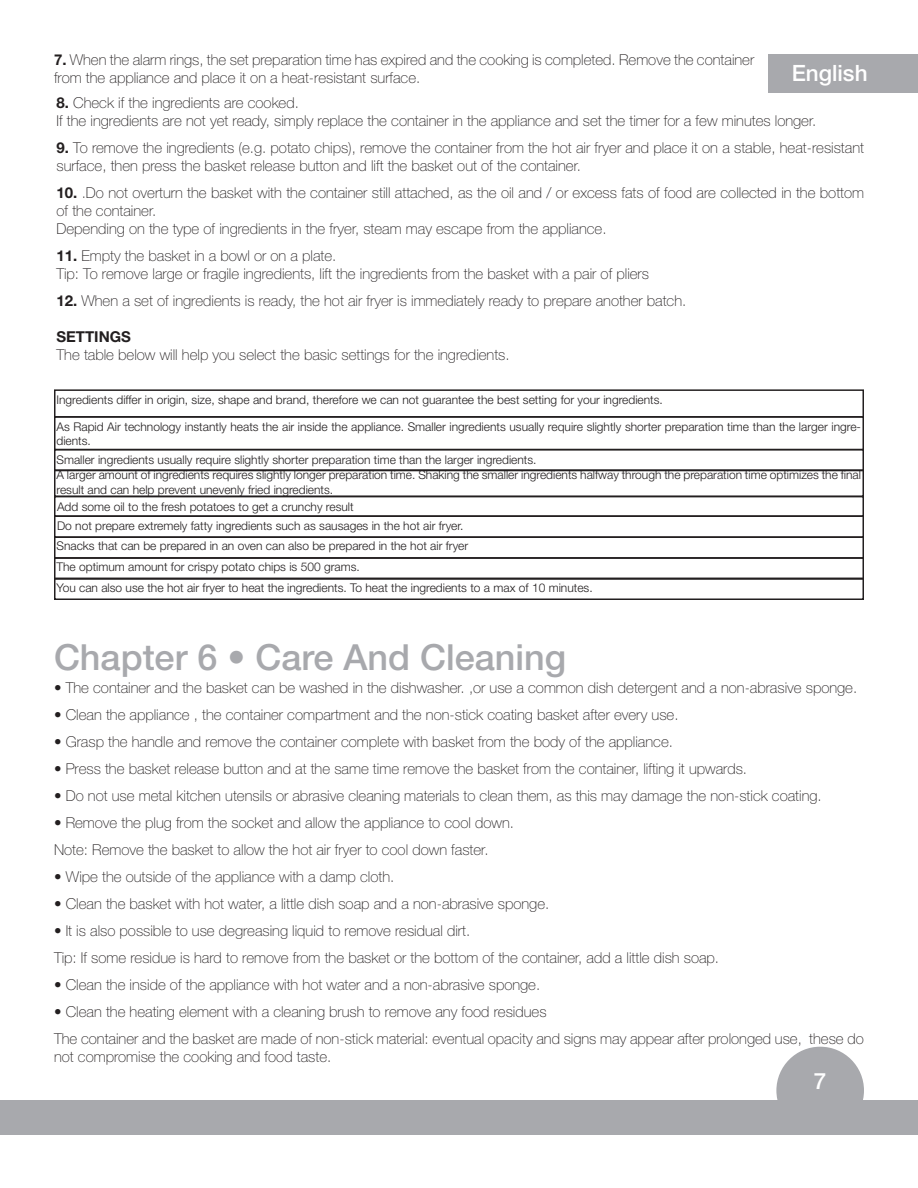
<style>
.page{position:relative;width:918px;height:1188px;background:#fff}
.page>*{position:absolute;margin:0;border:0;box-sizing:border-box;transform-origin:0 0}
.Paragraph_Style_1{font:500 36px "Helvetica Neue LT Std";color:#a8a9ad}
.t1{font:500 22.5px "Helvetica Neue LT Std";color:#fff}
.t2{font:100 15px/18px "Helvetica Neue LT Std";color:#231f20}
.t3{font:700 15px "Helvetica Neue LT Std";color:#231f20}
.Paragraph_Style_4{font:300 12px/14.4px "Helvetica Neue LT Std";color:#231f20}
.s1{font-weight:700}
.s2{font-style:inherit}
</style>
<div class="page">
<div style="left:0;top:1100px;width:918px;height:34px;background:#a8a9ad"></div>
<div style="left:768px;top:54px;width:150px;height:38px;background:#a8a9ad"></div>
<div style="left:776px;top:1047px;width:88px;height:87px;background:#a8a9ad;border-radius:50%"></div>
<div style="left:54px;top:389px;width:810px;height:29px;border:2px solid #231f20"></div>
<div style="left:54px;top:416px;width:810px;height:34px;border:2px solid #231f20"></div>
<div style="left:54px;top:449px;width:810px;height:22px;border:2px solid #231f20"></div>
<div style="left:54px;top:515px;width:810px;height:23px;border:2px solid #231f20"></div>
<div style="left:54px;top:536px;width:810px;height:23px;border:2px solid #231f20"></div>
<div style="left:54px;top:557px;width:810px;height:23px;border:2px solid #231f20"></div>
<div style="left:54px;top:578px;width:810px;height:22px;border:2px solid #231f20"></div>
<div style="left:54px;top:469px;width:810px;height:28px;border:2px solid #231f20"></div>
<p class="t2" style="left:54px;top:50px;width:702px"><span class="s1">7.</span> When the alarm rings, the set preparation time has expired and the cooking is completed. Remove the container from the appliance and place it on a heat-resistant surface.</p>
<p class="t1" style="left:792px;top:59px;width:77px">English</p>
<p class="t2" style="left:57px;top:94px;width:244px"><span class="s1">8.</span> Check if the ingredients are cooked.</p>
<p class="t2" style="left:57px;top:112px;width:761px">If the ingredients are not yet ready, simply replace the container in the appliance and set the timer for a few minutes longer.</p>
<p class="t2" style="left:57px;top:139px;width:809px"><span class="s1">9.</span> To remove the ingredients (e.g. potato chips), remove the container from the hot air fryer and place it on a stable, heat-resistant surface, then press the basket release button and lift the basket out of the container.</p>
<p class="t2" style="left:57px;top:184px;width:809px"><span class="s1">10.</span> .Do not overturn the basket with the container still attached, as the oil and / or excess fats of food are collected in the bottom of the container.</p>
<p class="t2" style="left:57px;top:220px;width:552px">Depending on the type of ingredients in the fryer, steam may escape from the appliance.</p>
<p class="t2" style="left:57px;top:247px;width:281px"><span class="s1">11.</span> Empty the basket in a bowl or on a plate.</p>
<p class="t2" style="left:57px;top:265px;width:594px">Tip: To remove large or fragile ingredients, lift the ingredients from the basket with a pair of pliers</p>
<p class="t2" style="left:57px;top:292px;width:631px"><span class="s1">12.</span> When a set of ingredients is ready, the hot air fryer is immediately ready to prepare another batch.</p>
<p class="t3" style="left:57px;top:327px;width:76px">SETTINGS</p>
<p class="t2" style="left:57px;top:346px;width:455px">The table below will help you select the basic settings for the ingredients.</p>
<p class="Paragraph_Style_4" style="left:57px;top:392px;width:608px">Ingredients differ in origin, size, shape and brand, therefore we can not guarantee the best setting for your ingredients.</p>
<p class="Paragraph_Style_4" style="left:57px;top:419px;width:806px">As Rapid Air technology instantly heats the air inside the appliance. Smaller ingredients usually require slightly shorter preparation time than the larger ingre&shy;dients.</p>
<p class="Paragraph_Style_4" style="left:57px;top:452px;width:482px">Smaller ingredients usually require slightly shorter preparation time than the larger ingredients.</p>
<p class="Paragraph_Style_4" style="left:57px;top:500px;width:298px">Add some oil to the fresh potatoes to get a crunchy result</p>
<p class="Paragraph_Style_4" style="left:57px;top:518px;width:408px">Do not prepare extremely fatty ingredients such as sausages in the hot air fryer.</p>
<p class="Paragraph_Style_4" style="left:57px;top:539px;width:413px">Snacks that can be prepared in an oven can also be prepared in the hot air fryer</p>
<p class="Paragraph_Style_4" style="left:57px;top:560px;width:305px">The optimum amount for crispy potato chips is 500 grams.</p>
<p class="Paragraph_Style_4" style="left:57px;top:580px;width:538px">You can also use the hot air fryer to heat the ingredients. To heat the ingredients to a max of 10 minutes.</p>
<p class="Paragraph_Style_4" style="left:57px;top:468px;width:806px">A larger amount of ingredients requires slightly longer preparation time. Shaking the smaller ingredients halfway through the preparation time optimizes the final result and can help prevent unevenly fried ingredients.</p>
<p class="Paragraph_Style_1" style="left:54px;top:635px;width:514px">Chapter 6 • Care And Cleaning</p>
<p class="t2" style="left:54px;top:679px;width:805px"><span class="s1">•</span> The container and the basket can be washed in the dishwasher. ,or use a common dish detergent and a non-abrasive sponge.</p>
<p class="t2" style="left:54px;top:706px;width:626px"><span class="s1">•</span> Clean the appliance , the container compartment and the non-stick coating basket after every use.</p>
<p class="t2" style="left:54px;top:733px;width:621px"><span class="s1">•</span> Grasp the handle and remove the container complete with basket from the body of the appliance.</p>
<p class="t2" style="left:54px;top:760px;width:695px"><span class="s1">•</span> Press the basket release button and at the same time remove the basket from the container, lifting it upwards.</p>
<p class="t2" style="left:54px;top:787px;width:769px"><span class="s1">•</span> Do not use metal kitchen utensils or abrasive cleaning materials to clean them, as this may damage the non-stick coating.</p>
<p class="t2" style="left:54px;top:814px;width:462px"><span class="s1">•</span> Remove the plug from the socket and allow the appliance to cool down.</p>
<p class="t2" style="left:54px;top:841px;width:436px">Note: Remove the basket to allow the hot air fryer to cool down faster.</p>
<p class="t2" style="left:54px;top:868px;width:342px"><span class="s1">•</span> Wipe the outside of the appliance with a damp cloth.</p>
<p class="t2" style="left:54px;top:895px;width:497px"><span class="s1">•</span> Clean the basket with hot water, a little dish soap and a non-abrasive sponge.</p>
<p class="t2" style="left:54px;top:922px;width:418px"><span class="s1">•</span> It is also possible to use degreasing liquid to remove residual dirt.</p>
<p class="t2" style="left:54px;top:949px;width:667px"><span class="s2">T</span>ip: If some residue is hard to remove from the basket or the bottom of the container, add a little dish soap.</p>
<p class="t2" style="left:54px;top:976px;width:488px"><span class="s1">•</span> Clean the inside of the appliance with hot water and a non-abrasive sponge.</p>
<p class="t2" style="left:54px;top:1003px;width:494px"><span class="s1">•</span> Clean the heating element with a cleaning brush to remove any food residues</p>
<p class="t2" style="left:54px;top:1030px;width:811px">The container and the basket are made of non-stick material: eventual opacity and signs may appear after prolonged use, these do not compromise the cooking and food taste.</p>
<h2 class="t1" style="left:814px;top:1067px;width:14px">7</h2>
</div>
